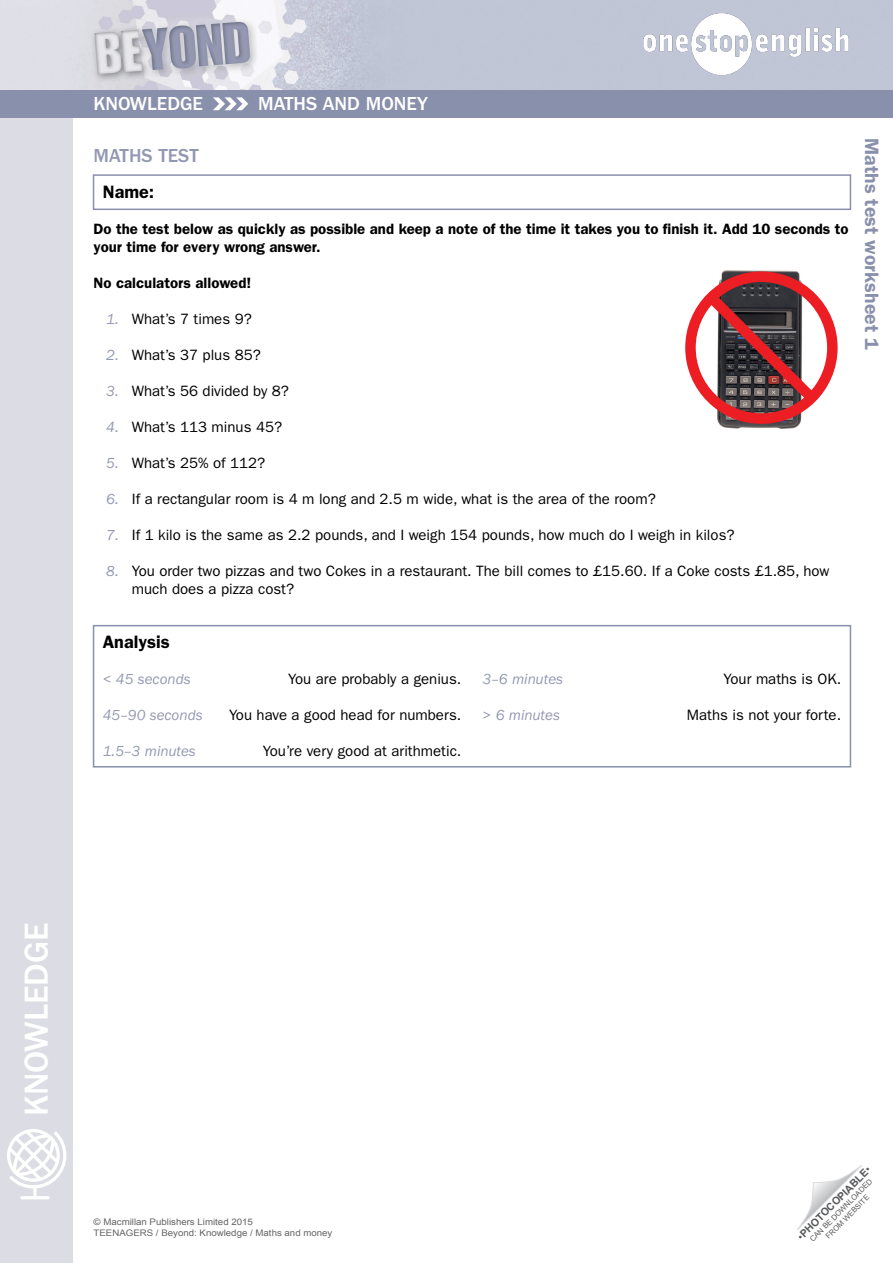
<style>
.page{position:relative;width:893px;height:1263px;background:#fff}
.page>*{position:absolute;margin:0;border:0;box-sizing:border-box;transform-origin:0 0}
.t1{font:500 34.5px "ITC Franklin Gothic Std";color:#fff}
.t2{font:500 19.5px "ITC Franklin Gothic Std";color:#fff}
.t3{font:600 19.5px "ITC Franklin Gothic Std";color:#8990ab}
.t4{font:500 19.5px "ITC Franklin Gothic Std";color:#9398b2}
.t5{font:600 18px "ITC Franklin Gothic Std";color:#000}
.t6{font:15px/18px "ITC Franklin Gothic Std";color:#000}
.t7{font:600 15px/18px "ITC Franklin Gothic Std";color:#000}
.t8{font:italic 15px "ITC Franklin Gothic Std";color:#9398b2}
.t9{font:700 10.5px "Arial";color:#58595b}
.t10{font:9px/10.8px "Arial";color:#636466;scale:1.08 1}
.t11{font:7.5px/9px "Arial";color:#58595b;text-align:center}
.s1{font-style:italic;color:#9398b2}
.s2{font-weight:400}
</style>
<div class="page">
<div style="left:0;top:0;width:72px;height:1263px;background:#dbdce4"></div>
<svg style="left:797px;top:1165px;width:65px;height:65px"></svg>
<img style="left:72px;top:0;width:821px;height:90px">
<img style="left:642px;top:6px;width:208px;height:75px">
<svg style="left:7px;top:1129px;width:59px;height:70px"></svg>
<div style="left:0;top:90px;width:893px;height:27px;background:#8990ab"></div>
<svg style="left:213px;top:97px;width:35px;height:13px"></svg>
<div style="left:93px;top:625px;width:758px;height:142px;border:2px solid #8990ab"></div>
<div style="left:93px;top:174px;width:758px;height:36px;border:2px solid #8990ab"></div>
<img style="left:717px;top:270px;width:85px;height:159px">
<div style="left:685px;top:271px;width:153px;height:153px;border:10px solid #ed1d24;border-radius:50%"></div>
<svg style="left:696px;top:282px;width:131px;height:131px"></svg>
<h2 class="t2" style="left:94px;top:93px;width:111px">KNOWLEDGE</h2>
<h2 class="t2" style="left:258px;top:93px;width:171px">MATHS AND MONEY</h2>
<h2 class="t4" style="left:94px;top:145px;width:107px">MATHS TEST</h2>
<p class="t5" style="left:103px;top:181px;width:53px">Name:</p>
<p class="t7" style="left:94px;top:220px;width:757px">Do the test below as quickly as possible and keep a note of the time it takes you to finish it. Add 10 seconds to your time for every wrong answer.</p>
<p class="t7" style="left:94px;top:274px;width:159px">No calculators allowed!</p>
<p class="t6" style="left:106px;top:310px;width:147px"><span class="s1">1.</span> What’s 7 times 9?</p>
<p class="t6" style="left:106px;top:346px;width:156px"><span class="s1">2.</span> What’s 37 plus 85?</p>
<p class="t6" style="left:106px;top:382px;width:184px"><span class="s1">3.</span> What’s 56 divided by 8?</p>
<p class="t6" style="left:106px;top:418px;width:177px"><span class="s1">4.</span> What’s 113 minus 45?</p>
<p class="t6" style="left:106px;top:454px;width:161px"><span class="s1">5.</span> What’s 25% of 112?</p>
<p class="t6" style="left:106px;top:490px;width:551px"><span class="s1">6.</span> If a rectangular room is 4 m long and 2.5 m wide, what is the area of the room?</p>
<p class="t6" style="left:106px;top:526px;width:630px"><span class="s1">7.</span> If 1 kilo is the same as 2.2 pounds, and I weigh 154 pounds, how much do I weigh in kilos?</p>
<p class="t6" style="left:132px;top:562px;width:699px;text-indent:-26px"><span class="s1">8.</span> You order two pizzas and two Cokes in a restaurant. The bill comes to £15.60. If a Coke costs £1.85, how much does a pizza cost?</p>
<p class="t5" style="left:103px;top:631px;width:68px">Analysis</p>
<p class="t8" style="left:103px;top:671px;width:89px">&lt; 45 seconds</p>
<p class="t6" style="left:288px;top:670px;width:175px">You are probably a genius.</p>
<p class="t8" style="left:103px;top:707px;width:101px">45–90 seconds</p>
<p class="t6" style="left:229px;top:706px;width:234px">You have a good head for numbers.</p>
<p class="t8" style="left:103px;top:743px;width:94px">1.5–3 minutes</p>
<p class="t6" style="left:263px;top:742px;width:200px">You’re very good at arithmetic.</p>
<p class="t8" style="left:483px;top:671px;width:82px">3–6 minutes</p>
<p class="t6" style="left:724px;top:670px;width:119px">Your maths is OK.</p>
<p class="t8" style="left:483px;top:707px;width:79px">&gt; 6 minutes</p>
<p class="t6" style="left:687px;top:706px;width:156px">Maths is not your forte.</p>
<h2 class="t3" style="left:883px;top:138px;width:213px;rotate:90deg">Maths test worksheet 1</h2>
<h1 class="t1" style="left:17px;top:1116px;width:195px;rotate:-90deg">KNOWLEDGE</h1>
<p class="t10" style="left:94px;top:1217px;width:223px">© Macmillan Publishers Limited 2015<br>TEENAGERS / Beyond: Knowledge / Maths and money</p>
<p class="t9" style="left:794px;top:1233px;width:100px;rotate:-45deg"><span class="s2">•</span>PHOTOCOPIABLE<span class="s2">•</span></p>
<p class="t11" style="left:808px;top:1237px;width:86px;rotate:-45deg">CAN BE DOWNLOADED<br>FROM WEBSITE</p>
</div>
